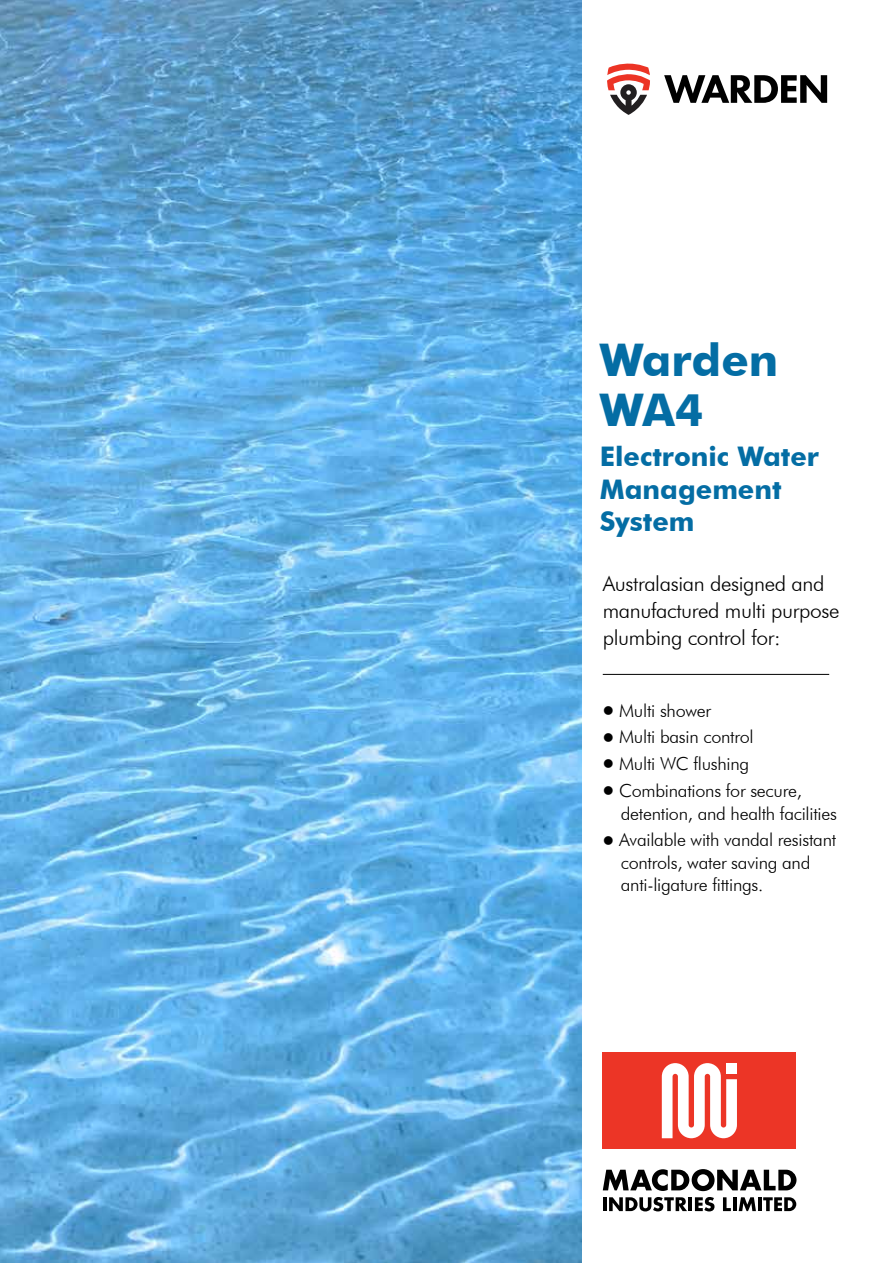
<style>
.page{position:relative;width:893px;height:1263px;background:#fff}
.page>*{position:absolute;margin:0;border:0;box-sizing:border-box;transform-origin:0 0}
.t1{font:700 45px/49.5px "Futura BT";color:#046da4}
.t2{font:700 27px/32.4px "Futura BT";color:#046da4}
.t3{font:300 21px/27px "Futura BT";letter-spacing:-.02em;color:#000}
.t4{font:300 18px/22.5px "Futura BT";letter-spacing:-.015em;color:#000}
</style>
<div class="page">
<div style="left:603px;top:1052px;width:193px;height:97px;background:#ec3526"></div>
<svg style="left:662px;top:1063px;width:75px;height:75px"></svg>
<svg style="left:603px;top:1169px;width:193px;height:22px"></svg>
<hr style="left:603px;top:1197px;width:3px;height:14px;background:#000">
<svg style="left:609px;top:1197px;width:78px;height:14px"></svg>
<hr style="left:688px;top:1197px;width:4px;height:14px;background:#000">
<svg style="left:695px;top:1197px;width:19px;height:14px"></svg>
<svg style="left:723px;top:1197px;width:8px;height:14px"></svg>
<hr style="left:733px;top:1197px;width:3px;height:14px;background:#000">
<svg style="left:739px;top:1197px;width:17px;height:14px"></svg>
<hr style="left:758px;top:1197px;width:4px;height:14px;background:#000">
<svg style="left:763px;top:1197px;width:33px;height:14px"></svg>
<hr style="left:603px;top:674px;width:226px;height:1px;background:#000">
<img style="left:0;top:0;width:581px;height:1263px">
<svg style="left:607px;top:63px;width:43px;height:52px"></svg>
<svg style="left:664px;top:75px;width:163px;height:28px"></svg>
<h1 class="t1" style="left:600px;top:335px;width:180px">Warden<br>WA4</h1>
<h2 class="t2" style="left:600px;top:440px;width:221px">Electronic Water<br>Management<br>System</h2>
<p class="t3" style="left:603px;top:570px;width:238px">Australasian designed and manufactured multi purpose plumbing control for:</p>
<p class="t4" style="left:603px;top:699px;width:110px">● Multi shower</p>
<p class="t4" style="left:603px;top:726px;width:152px">● Multi basin control</p>
<p class="t4" style="left:603px;top:752px;width:148px">● Multi WC flushing</p>
<p class="t4" style="left:621px;top:779px;width:218px;text-indent:-18px">● Combinations for secure, detention, and health facilities</p>
<p class="t4" style="left:621px;top:828px;width:217px;text-indent:-18px">● Available with vandal resistant controls, water saving and anti-ligature fittings.</p>
</div>
